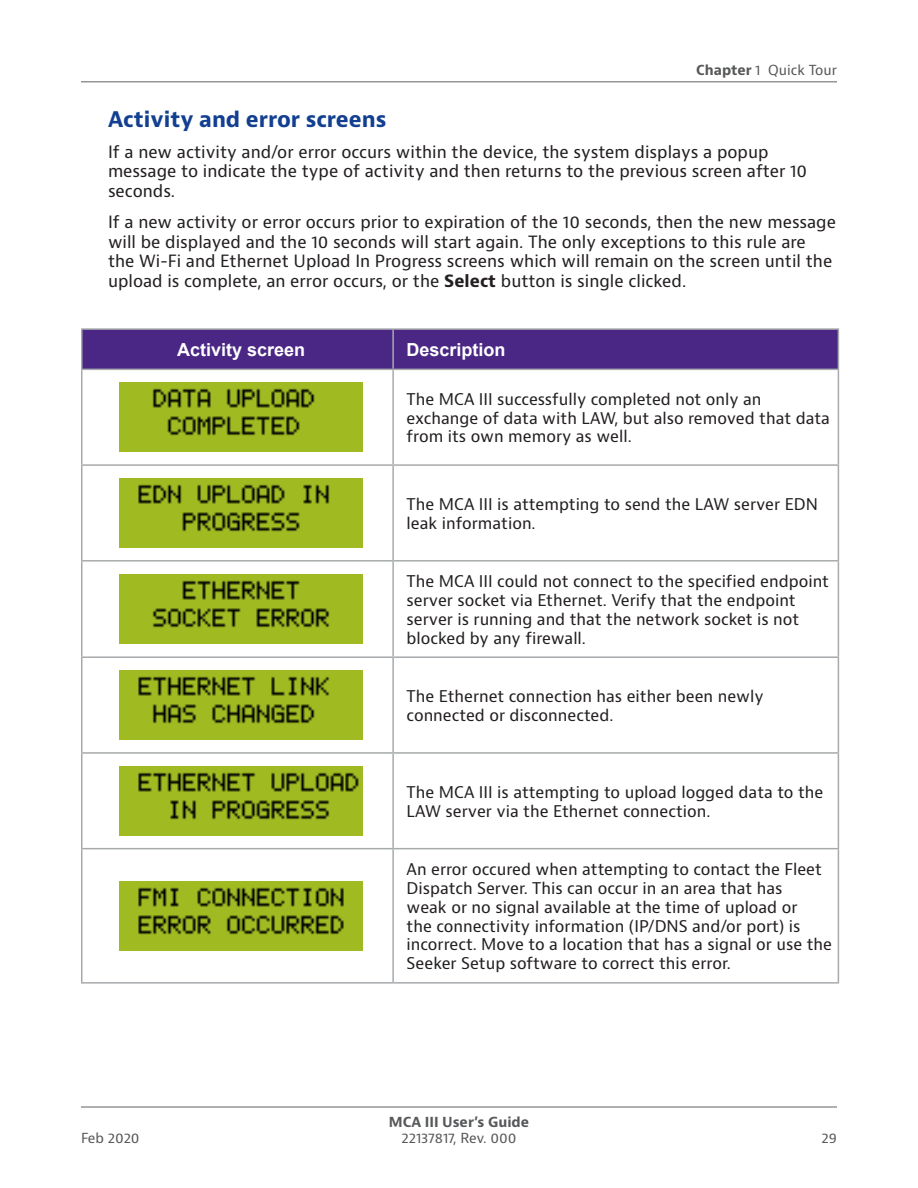
<style>
.page{position:relative;width:918px;height:1188px;background:#fff}
.page>*{position:absolute;margin:0;border:0;box-sizing:border-box;transform-origin:0 0}
.Headline_2{font:700 21px "Bernino Sans";color:#123f90}
.Table_-_Right_Column{font:700 18px "Arial";color:#fff}
.Body_2{font:16.5px/19.8px "Bernino Sans";color:#231f20}
.Table_-_Right_Column-2{font:15.75px/18.9px "Bernino Sans";color:#231f20}
.t1{font:13.5px "Bernino Sans";color:#57585a}
.t2{font:700 13.5px "Bernino Sans";color:#57585a}
.s1{font-weight:700}
</style>
<div class="page">
<hr style="left:81px;top:1106px;width:756px;height:2px;background:#939598">
<hr style="left:81px;top:81px;width:756px;height:1px;background:#939598">
<div style="left:82px;top:330px;width:756px;height:39px;background:#4a2785"></div>
<hr style="left:81px;top:328px;width:312px;height:2px;background:#a7aaac">
<hr style="left:81px;top:330px;width:1px;height:39px;background:#a7aaac">
<hr style="left:81px;top:369px;width:312px;height:1px;background:#a7aaac">
<hr style="left:393px;top:328px;width:446px;height:2px;background:#a7aaac">
<hr style="left:392px;top:330px;width:2px;height:39px;background:#a7aaac">
<hr style="left:838px;top:330px;width:1px;height:39px;background:#a7aaac">
<hr style="left:393px;top:369px;width:446px;height:1px;background:#a7aaac">
<hr style="left:81px;top:370px;width:1px;height:94px;background:#a7aaac">
<hr style="left:392px;top:370px;width:2px;height:94px;background:#a7aaac">
<hr style="left:838px;top:370px;width:1px;height:94px;background:#a7aaac">
<hr style="left:81px;top:464px;width:312px;height:2px;background:#a7aaac">
<hr style="left:81px;top:466px;width:1px;height:94px;background:#a7aaac">
<hr style="left:393px;top:464px;width:446px;height:2px;background:#a7aaac">
<hr style="left:392px;top:466px;width:2px;height:94px;background:#a7aaac">
<hr style="left:838px;top:466px;width:1px;height:94px;background:#a7aaac">
<hr style="left:81px;top:562px;width:1px;height:94px;background:#a7aaac">
<hr style="left:392px;top:562px;width:2px;height:94px;background:#a7aaac">
<hr style="left:838px;top:562px;width:1px;height:94px;background:#a7aaac">
<hr style="left:81px;top:658px;width:1px;height:94px;background:#a7aaac">
<hr style="left:392px;top:658px;width:2px;height:94px;background:#a7aaac">
<hr style="left:838px;top:658px;width:1px;height:94px;background:#a7aaac">
<hr style="left:81px;top:754px;width:1px;height:94px;background:#a7aaac">
<hr style="left:392px;top:754px;width:2px;height:94px;background:#a7aaac">
<hr style="left:838px;top:754px;width:1px;height:94px;background:#a7aaac">
<hr style="left:81px;top:849px;width:1px;height:133px;background:#a7aaac">
<hr style="left:392px;top:849px;width:2px;height:133px;background:#a7aaac">
<hr style="left:838px;top:849px;width:1px;height:133px;background:#a7aaac">
<hr style="left:81px;top:560px;width:312px;height:2px;background:#a7aaac">
<hr style="left:393px;top:560px;width:446px;height:2px;background:#a7aaac">
<hr style="left:81px;top:656px;width:312px;height:2px;background:#a7aaac">
<hr style="left:393px;top:656px;width:446px;height:2px;background:#a7aaac">
<hr style="left:81px;top:752px;width:312px;height:2px;background:#a7aaac">
<hr style="left:393px;top:752px;width:446px;height:2px;background:#a7aaac">
<hr style="left:81px;top:848px;width:312px;height:1px;background:#a7aaac">
<hr style="left:393px;top:848px;width:446px;height:1px;background:#a7aaac">
<hr style="left:81px;top:982px;width:312px;height:2px;background:#a7aaac">
<hr style="left:393px;top:982px;width:446px;height:2px;background:#a7aaac">
<img style="left:120px;top:383px;width:243px;height:69px">
<img style="left:120px;top:479px;width:243px;height:68px">
<img style="left:120px;top:574px;width:243px;height:69px">
<img style="left:120px;top:671px;width:243px;height:68px">
<img style="left:120px;top:766px;width:243px;height:69px">
<img style="left:120px;top:881px;width:243px;height:69px">
<p class="t1" style="left:696px;top:62px;width:142px"><span class="s1">Chapter</span> 1 Quick Tour</p>
<p class="Headline_2" style="left:108px;top:106px;width:280px">Activity and error screens</p>
<p class="Body_2" style="left:108px;top:142px;width:701px">If a new activity and/or error occurs within the device, the system displays a popup message to indicate the type of activity and then returns to the previous screen after 10 seconds.</p>
<p class="Body_2" style="left:108px;top:212px;width:730px">If a new activity or error occurs prior to expiration of the 10 seconds, then the new message will be displayed and the 10 seconds will start again. The only exceptions to this rule are the Wi-Fi and Ethernet Upload In Progress screens which will remain on the screen until the upload is complete, an error occurs, or the <span class="s1">Select</span> button is single clicked.</p>
<p class="Table_-_Right_Column" style="left:177px;top:337px;width:130px">Activity screen</p>
<p class="Table_-_Right_Column" style="left:407px;top:337px;width:101px">Description</p>
<p class="Table_-_Right_Column-2" style="left:407px;top:390px;width:425px">The MCA III successfully completed not only an exchange of data with LAW, but also removed that data from its own memory as well.</p>
<p class="Table_-_Right_Column-2" style="left:407px;top:495px;width:413px">The MCA III is attempting to send the LAW server EDN leak information.</p>
<p class="Table_-_Right_Column-2" style="left:407px;top:572px;width:424px">The MCA III could not connect to the specified endpoint server socket via Ethernet. Verify that the endpoint server is running and that the network socket is not blocked by any firewall.</p>
<p class="Table_-_Right_Column-2" style="left:407px;top:687px;width:359px">The Ethernet connection has either been newly connected or disconnected.</p>
<p class="Table_-_Right_Column-2" style="left:407px;top:783px;width:418px">The MCA III is attempting to upload logged data to the<br>LAW server via the Ethernet connection.</p>
<p class="Table_-_Right_Column-2" style="left:407px;top:860px;width:427px">An error occured when attempting to contact the Fleet Dispatch Server. This can occur in an area that has<br>weak or no signal available at the time of upload or<br>the connectivity information (IP/DNS and/or port) is incorrect. Move to a location that has a signal or use the Seeker Setup software to correct this error.</p>
<p class="t2" style="left:389px;top:1113px;width:142px">MCA III User’s Guide</p>
<p class="t1" style="left:81px;top:1129px;width:60px">Feb 2020</p>
<p class="t1" style="left:401px;top:1129px;width:117px">22137817, Rev. 000</p>
<p class="t1" style="left:822px;top:1129px;width:17px">29</p>
</div>
